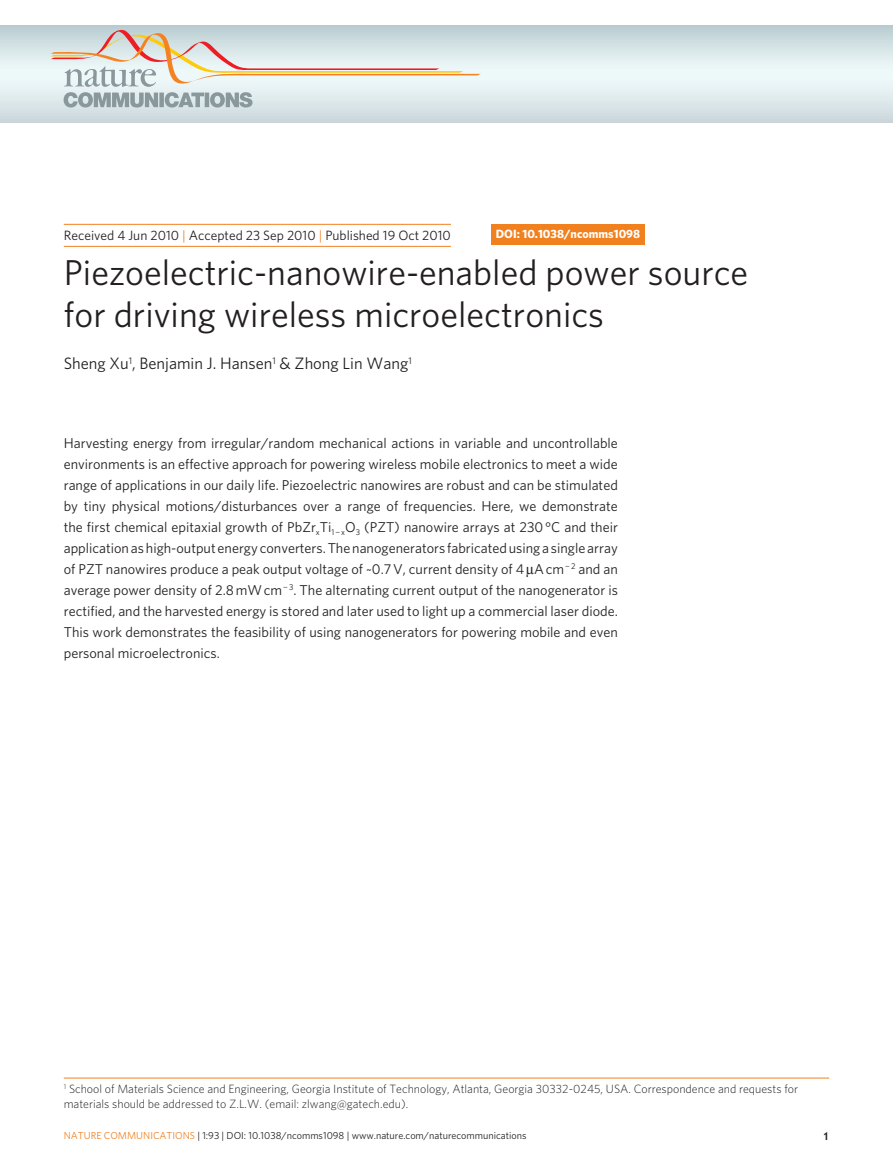
<style>
.page{position:relative;width:893px;height:1174px;background:#fff}
.page>*{position:absolute;margin:0;border:0;box-sizing:border-box;transform-origin:0 0}
.pAtl{font:36px/42px "Whitney";color:#231f20}
.pAu{font:16.5px "Whitney";color:#231f20}
.pAbstext{font:14.25px/21px "Whitney";color:#231f20;text-align:justify}
.pPrdates{font:13.5px "Whitney";color:#231f20}
.pAffiliation{font:300 12px/15px "Whitney";color:#231f20}
.pDoiTop{font:700 12px "Whitney";color:#fff}
.pDoiLRH{font:10.2px "Whitney";color:#231f20}
.pDoiLRH-2{font:10.2px "Whitney";color:#f1801f}
.s1{color:#f1801f}
</style>
<div class="page">
<svg style="left:0;top:25px;width:893px;height:97px;background:#d8e4e7"></svg>
<svg style="left:50px;top:30px;width:431px;height:77px;background:#d8dad6"></svg>
<hr style="left:64px;top:224px;width:387px;height:1px;background:#f1801f">
<hr style="left:64px;top:246px;width:387px;height:1px;background:#f1801f">
<div style="left:492px;top:225px;width:153px;height:20px;background:#f1801f"></div>
<hr style="left:64px;top:1077px;width:765px;height:1px;background:#f1801f">
<p class="pPrdates" style="left:64px;top:227px;width:389px">Received 4 Jun 2010 <span class="s1">|</span> Accepted 23 Sep 2010 <span class="s1">|</span> Published 19 Oct 2010</p>
<p class="pDoiTop" style="left:496px;top:227px;width:146px">DOI: 10.1038/ncomms1098</p>
<p class="pAtl" style="left:64px;top:251px;width:686px">Piezoelectric-nanowire-enabled power source for driving wireless microelectronics</p>
<p class="pAu" style="left:64px;top:353px;width:349px">Sheng Xu<sup>1</sup>, Benjamin J. Hansen<sup>1</sup> &amp; Zhong Lin Wang<sup>1</sup></p>
<p class="pAbstext" style="left:64px;top:432px;width:556px">Harvesting energy from irregular/random mechanical actions in variable and uncontrollable environments is an effective approach for powering wireless mobile electronics to meet a wide range of applications in our daily life. Piezoelectric nanowires are robust and can be stimulated by tiny physical motions/disturbances over a range of frequencies. Here, we demonstrate the first chemical epitaxial growth of PbZr<sub>x</sub>Ti<sub>1−x</sub>O <sub>3</sub> (PZT) nanowire arrays at 230°C and their application as high-output energy converters. The nanogenerators fabricated using a single array of PZT nanowires produce a peak output voltage of ~0.7V, current density of 4 Acm<sup>−2</sup> and an average power density of 2.8mWcm<sup>−3</sup>. The alternating current output of the nanogenerator is rectified, and the harvested energy is stored and later used to light up a commercial laser diode.<br>This work demonstrates the feasibility of using nanogenerators for powering mobile and even personal microelectronics.</p>
<p class="pAffiliation" style="left:64px;top:1081px;width:736px"><sup>1</sup> School of Materials Science and Engineering, Georgia Institute of Technology, Atlanta, Georgia 30332-0245, USA. Correspondence and requests for materials should be addressed to Z.L.W. (email: zlwang@gatech.edu).</p>
<p class="pDoiLRH-2" style="left:64px;top:1129px;width:93px">nature communicati</p>
<p class="pDoiLRH" style="left:175px;top:1129px;width:353px"><span class="s1">ons</span> | 1:93 | DOI: 10.1038/ncomms1098 | www.nature.com/naturecommunications</p>
</div>
